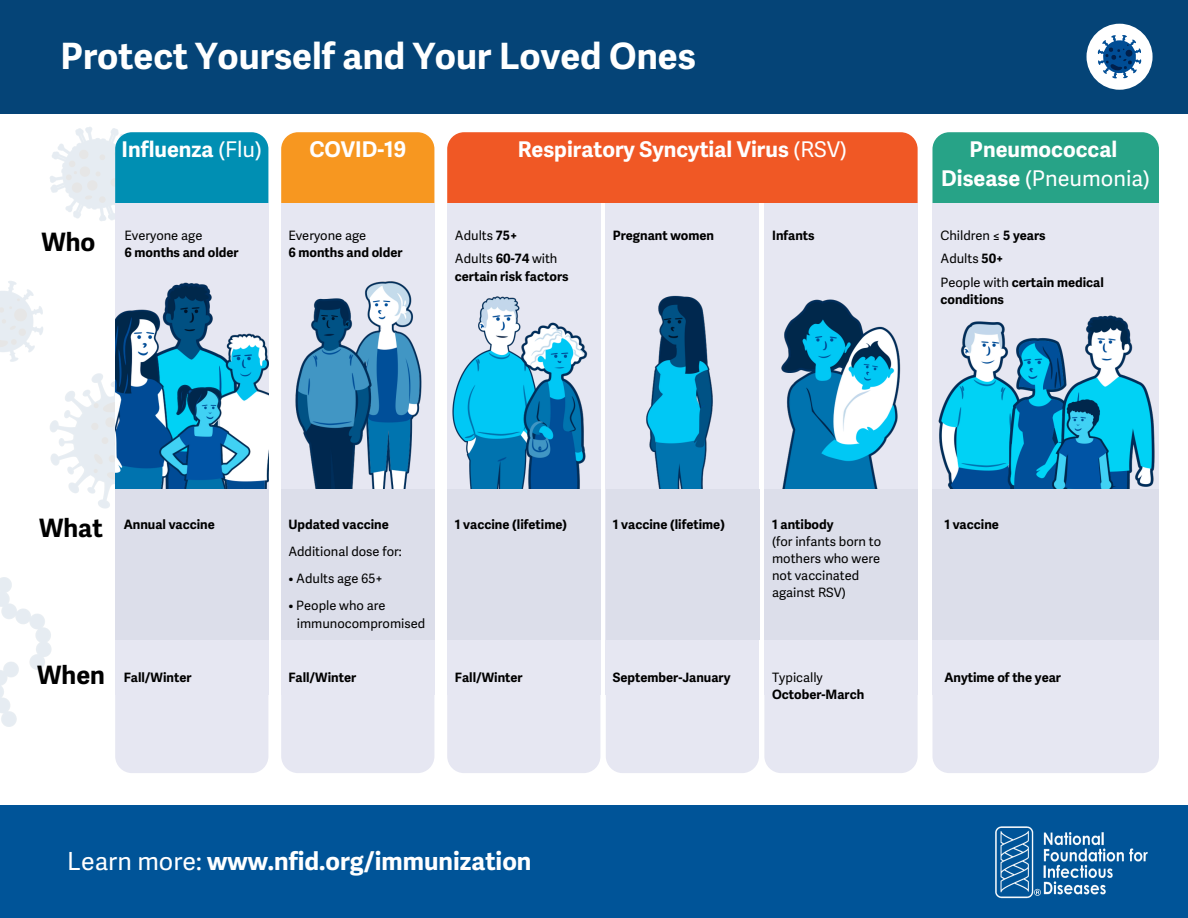
<style>
.page{position:relative;width:1188px;height:918px;background:#fff}
.page>*{position:absolute;margin:0;border:0;box-sizing:border-box;transform-origin:0 0}
.t1{font:700 36.3px "Adelle Sans";color:#fff}
.t2{font:700 25.35px "Adelle Sans";color:#000}
.t3{font:700 24.9px "Adelle Sans";color:#fff}
.t4{font:700 21.6px/29.2px "Adelle Sans";color:#fff;text-align:center}
.t5{font:700 12.9px/17.9px "Adelle Sans";color:#000}
.t6{font:12.9px "Adelle Sans";color:#000}
.s1{font-weight:400}
.s2{font-weight:700}
</style>
<div class="page">
<div style="left:0;top:0;width:1188px;height:113px;background:#054477"></div>
<div style="left:1087px;top:24px;width:66px;height:66px;background:#fff;border-radius:50%"></div>
<svg style="left:1098px;top:35px;width:43px;height:44px"></svg>
<div style="left:0;top:805px;width:1188px;height:113px;background:#005498"></div>
<img style="left:995px;top:826px;width:153px;height:73px">
<img style="left:0;top:577px;width:52px;height:150px">
<img style="left:0;top:281px;width:43px;height:81px">
<img style="left:50px;top:373px;width:65px;height:136px">
<img style="left:50px;top:127px;width:78px;height:94px">
<div style="left:115px;top:132px;width:153px;height:143px;background:#008fb3;border-radius:17px"></div>
<div style="left:281px;top:132px;width:153px;height:143px;background:#f79720;border-radius:17px"></div>
<div style="left:932px;top:132px;width:227px;height:143px;background:#27a387;border-radius:17px"></div>
<div style="left:115px;top:617px;width:153px;height:156px;background:#e6e7f2;border-radius:17px"></div>
<div style="left:281px;top:617px;width:153px;height:156px;background:#e6e7f2;border-radius:17px"></div>
<div style="left:447px;top:617px;width:153px;height:156px;background:#e6e7f2;border-radius:17px"></div>
<div style="left:606px;top:617px;width:153px;height:156px;background:#e6e7f2;border-radius:17px"></div>
<div style="left:764px;top:617px;width:154px;height:156px;background:#e6e7f2;border-radius:17px"></div>
<div style="left:932px;top:617px;width:227px;height:156px;background:#e6e7f2;border-radius:17px"></div>
<div style="left:115px;top:204px;width:153px;height:491px;background:#e6e7f2"></div>
<div style="left:281px;top:204px;width:153px;height:491px;background:#e6e7f2"></div>
<div style="left:447px;top:132px;width:471px;height:143px;background:#f05825;border-radius:17px"></div>
<svg style="left:600px;top:204px;width:164px;height:87px"></svg>
<div style="left:447px;top:204px;width:153px;height:491px;background:#e6e7f2"></div>
<div style="left:606px;top:204px;width:153px;height:491px;background:#e6e7f2"></div>
<div style="left:764px;top:204px;width:154px;height:491px;background:#e6e7f2"></div>
<div style="left:932px;top:204px;width:227px;height:491px;background:#e6e7f2"></div>
<img style="left:165px;top:282px;width:48px;height:95px">
<img style="left:115px;top:300px;width:68px;height:189px">
<img style="left:189px;top:325px;width:80px;height:277px">
<img style="left:151px;top:377px;width:109px;height:112px">
<div style="left:115px;top:489px;width:153px;height:151px;background:#dcdeea"></div>
<img style="left:365px;top:281px;width:57px;height:208px">
<img style="left:295px;top:291px;width:83px;height:198px">
<div style="left:281px;top:489px;width:153px;height:151px;background:#dcdeea"></div>
<img style="left:452px;top:296px;width:68px;height:193px">
<img style="left:514px;top:315px;width:74px;height:174px">
<img style="left:646px;top:295px;width:67px;height:194px">
<img style="left:781px;top:299px;width:120px;height:190px">
<div style="left:447px;top:489px;width:153px;height:151px;background:#dcdeea"></div>
<div style="left:606px;top:489px;width:153px;height:151px;background:#dcdeea"></div>
<div style="left:764px;top:489px;width:154px;height:151px;background:#dcdeea"></div>
<img style="left:938px;top:321px;width:67px;height:168px">
<img style="left:999px;top:329px;width:53px;height:160px">
<img style="left:1052px;top:315px;width:103px;height:174px">
<img style="left:1028px;top:391px;width:94px;height:98px">
<div style="left:932px;top:489px;width:227px;height:151px;background:#dcdeea"></div>
<h1 class="t1" style="left:61px;top:32px;width:637px">Protect Yourself and Your Loved Ones</h1>
<h2 class="t2" style="left:41px;top:226px;width:56px">Who</h2>
<p class="t4" style="left:518px;top:135px;width:331px">Respiratory Syncytial Virus <span class="s1">(RSV)</span></p>
<p class="t4" style="left:122px;top:135px;width:142px">Influenza <span class="s1">(Flu)</span></p>
<p class="t4" style="left:309px;top:135px;width:98px">COVID-19</p>
<p class="t4" style="left:941px;top:135px;width:210px">Pneumococcal<br>Disease <span class="s1">(Pneumonia)</span></p>
<h4 class="t6" style="left:124px;top:227px;width:79px">Everyone age</h4>
<h5 class="t5" style="left:124px;top:244px;width:116px">6 months and older</h5>
<p class="t6" style="left:288px;top:227px;width:79px">Everyone age</p>
<p class="t5" style="left:288px;top:244px;width:116px">6 months and older</p>
<p class="t6" style="left:455px;top:227px;width:64px">Adults <span class="s2">75+</span></p>
<p class="t6" style="left:455px;top:251px;width:104px">Adults <span class="s2">60-74</span> with</p>
<h6 class="t5" style="left:455px;top:268px;width:115px">certain risk factors</h6>
<p class="t5" style="left:613px;top:226px;width:103px">Pregnant women</p>
<p class="t5" style="left:772px;top:226px;width:44px">Infants</p>
<p class="t6" style="left:941px;top:227px;width:107px">Children ≤ <span class="s2">5 years</span></p>
<p class="t6" style="left:941px;top:251px;width:65px">Adults <span class="s2">50+</span></p>
<p class="t5" style="left:941px;top:273px;width:165px"><span class="s1">People with</span> certain medical conditions</p>
<h2 class="t2" style="left:39px;top:512px;width:65px">What</h2>
<h5 class="t2" style="left:37px;top:659px;width:69px">When</h5>
<h6 class="t5" style="left:124px;top:515px;width:93px">Annual vaccine</h6>
<h6 class="t5" style="left:288px;top:516px;width:102px">Updated vaccine</h6>
<p class="t6" style="left:288px;top:543px;width:115px">Additional dose for:</p>
<p class="t6" style="left:288px;top:570px;width:96px">• Adults age 65+</p>
<p class="t6" style="left:288px;top:597px;width:99px">• People who are</p>
<p class="t6" style="left:297px;top:615px;width:130px">immunocompromised</p>
<p class="t5" style="left:455px;top:515px;width:114px">1 vaccine (lifetime)</p>
<p class="t5" style="left:613px;top:515px;width:114px">1 vaccine (lifetime)</p>
<p class="t5" style="left:772px;top:515px;width:63px">1 antibody</p>
<p class="t6" style="left:772px;top:533px;width:111px">(for infants born to</p>
<p class="t6" style="left:772px;top:550px;width:110px">mothers who were</p>
<h6 class="t6" style="left:772px;top:567px;width:89px">not vaccinated</h6>
<p class="t6" style="left:772px;top:585px;width:75px">against RSV)</p>
<p class="t5" style="left:124px;top:668px;width:69px">Fall/Winter</p>
<p class="t5" style="left:288px;top:668px;width:69px">Fall/Winter</p>
<p class="t5" style="left:455px;top:668px;width:69px">Fall/Winter</p>
<h6 class="t5" style="left:613px;top:668px;width:119px">September-January</h6>
<h6 class="t6" style="left:772px;top:669px;width:52px">Typically</h6>
<p class="t5" style="left:772px;top:686px;width:94px">October-March</p>
<p class="t5" style="left:944px;top:515px;width:56px">1 vaccine</p>
<h6 class="t5" style="left:944px;top:668px;width:118px">Anytime of the year</h6>
<h2 class="t3" style="left:67px;top:845px;width:466px"><span class="s1">Learn more:</span> www.nfid.org/immunization</h2>
</div>
